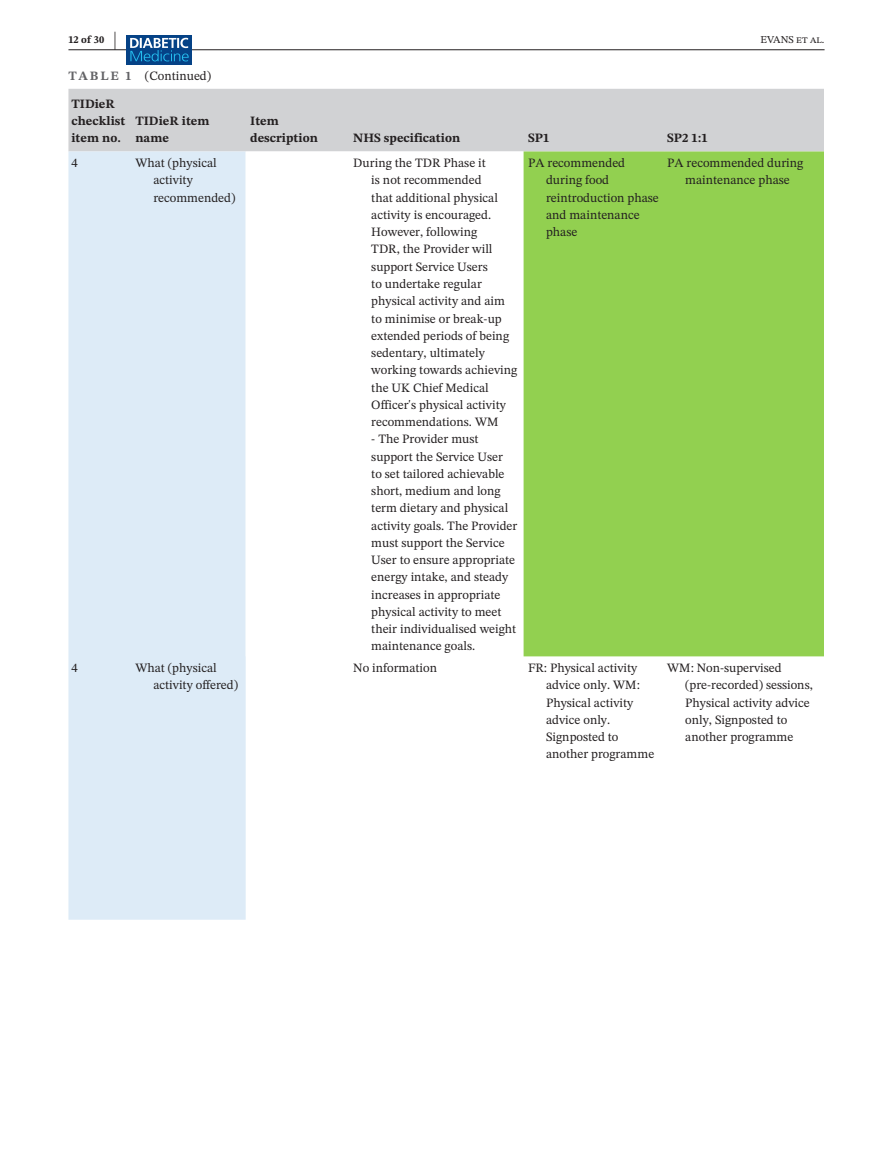
<style>
.page{position:relative;width:893px;height:1174px;background:#fff}
.page>*{position:absolute;margin:0;border:0;box-sizing:border-box;transform-origin:0 0}
.t1{font:12.75px/17.2px "STIX Two Text";color:#231f20}
.t2{font:700 12.75px/17.2px "STIX Two Text";color:#231f20}
.t3{font:10.5px "STIX Two Text";color:#231f20}
.t4{font:700 10.5px "STIX Two Text";color:#231f20}
.s1{font-size:21px}
.s2{font-weight:700;color:#636366}
</style>
<div class="page">
<hr style="left:68px;top:49px;width:756px;height:1px;background:#231f20">
<div style="left:126px;top:35px;width:66px;height:30px;background:#054286"></div>
<svg style="left:130px;top:38px;width:59px;height:23px"></svg>
<div style="left:68px;top:89px;width:756px;height:62px;background:#d1d2d4"></div>
<div style="left:68px;top:151px;width:178px;height:768px;background:#ddebf7"></div>
<svg style="left:246px;top:151px;width:278px;height:505px"></svg>
<div style="left:524px;top:151px;width:300px;height:505px;background:#92d050"></div>
<p class="t4" style="left:68px;top:32px;width:50px">12 of 30 <span class="s1">|</span></p>
<p class="t3" style="left:761px;top:32px;width:65px">EVANS et al.</p>
<p class="t1" style="left:68px;top:67px;width:144px"><span class="s2">TABLE 1</span> (Continued)</p>
<p class="t2" style="left:71px;top:95px;width:56px">TIDieR checklist item no.</p>
<p class="t2" style="left:135px;top:112px;width:76px">TIDieR item name</p>
<p class="t2" style="left:250px;top:112px;width:69px">Item description</p>
<p class="t2" style="left:353px;top:130px;width:108px">NHS specification</p>
<p class="t2" style="left:528px;top:130px;width:23px">SP1</p>
<p class="t2" style="left:667px;top:130px;width:42px">SP2 1:1</p>
<p class="t1" style="left:71px;top:154px;width:8px">4</p>
<p class="t1" style="left:153px;top:154px;width:84px;text-indent:-18px">What (physical activity recommended)</p>
<p class="t1" style="left:371px;top:154px;width:147px;text-indent:-18px">During the TDR Phase it<br>is not recommended<br>that additional physical activity is encouraged.<br>However, following<br>TDR, the Provider will support Service Users<br>to undertake regular physical activity and aim to minimise or break-up extended periods of being sedentary, ultimately working towards achieving the UK Chief Medical<br>Officer's physical activity recommendations. WM</p>
<p class="t1" style="left:371px;top:430px;width:148px">- The Provider must support the Service User<br>to set tailored achievable short, medium and long term dietary and physical activity goals. The Provider must support the Service<br>User to ensure appropriate energy intake, and steady increases in appropriate physical activity to meet their individualised weight maintenance goals.</p>
<p class="t1" style="left:546px;top:154px;width:114px;text-indent:-18px">PA recommended during food reintroduction phase and maintenance phase</p>
<p class="t1" style="left:667px;top:154px;width:138px;text-align:center">PA recommended during maintenance phase</p>
<p class="t1" style="left:71px;top:659px;width:8px">4</p>
<p class="t1" style="left:153px;top:659px;width:86px;text-indent:-18px">What (physical activity offered)</p>
<p class="t1" style="left:353px;top:659px;width:85px">No information</p>
<p class="t1" style="left:546px;top:659px;width:110px;text-indent:-18px">FR: Physical activity advice only. WM:<br>Physical activity advice only.<br>Signposted to another programme</p>
<p class="t1" style="left:685px;top:659px;width:129px;text-indent:-18px">WM: Non-supervised (pre-recorded) sessions,<br>Physical activity advice only, Signposted to another programme</p>
</div>
